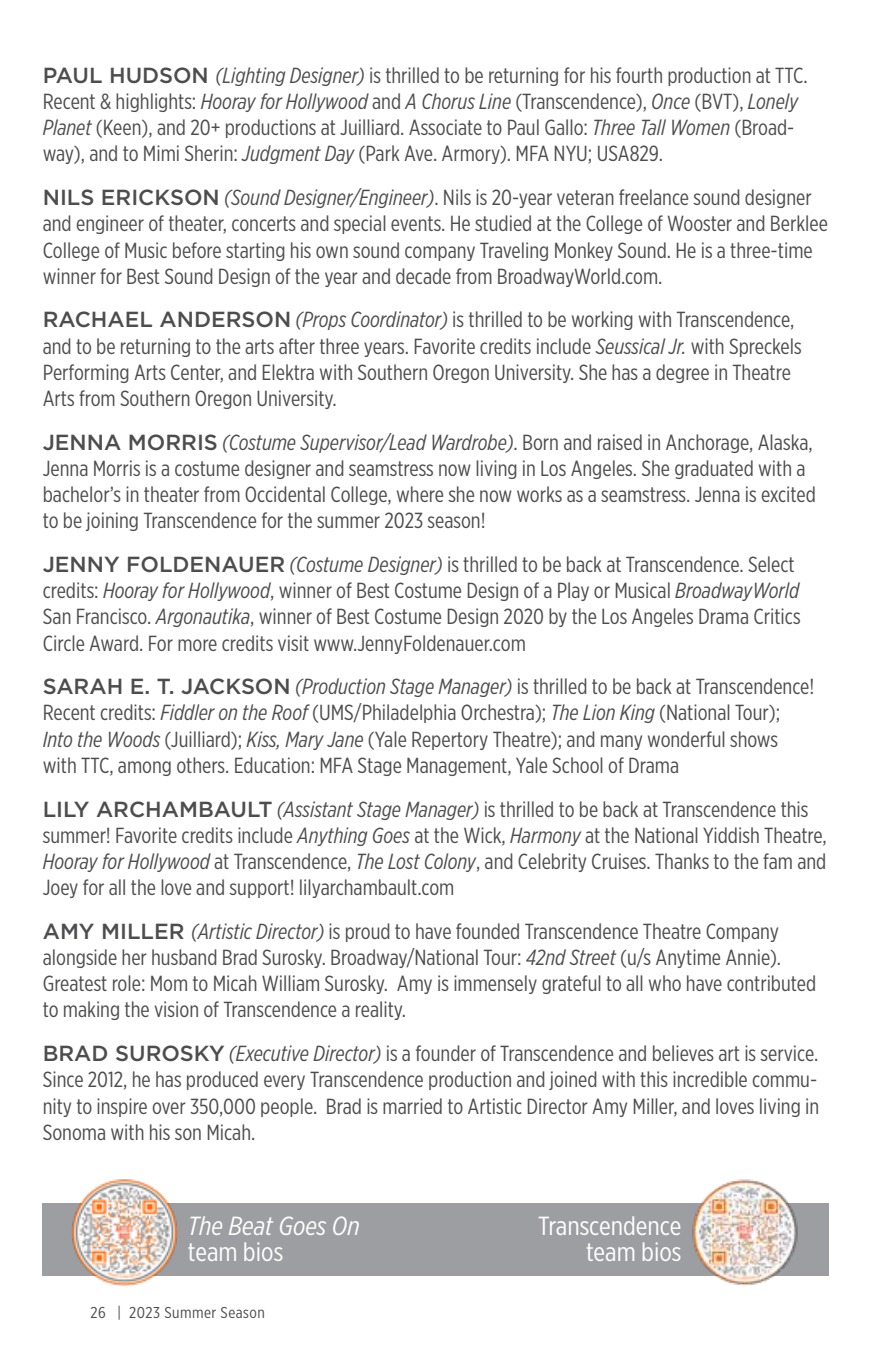
<style>
.page{position:relative;width:871px;height:1357px;background:#fff}
.page>*{position:absolute;margin:0;border:0;box-sizing:border-box;transform-origin:0 0}
.t1{font:26.1px/26.1px "Gotham X Narrow";color:#fff;text-align:right;scale:1.05 1}
.t2{font:italic 26.1px "Gotham X Narrow";color:#fff;scale:1.05 1}
.t3{font:21.82px/26.1px "Gotham X Narrow";color:#4d4d4f}
.t4{font:15.75px "Gotham X Narrow";letter-spacing:.03em;color:#4d4d4f;scale:1.05 1}
.s1{font-family:"Gotham";font-weight:500}
.s2{font-style:italic}
</style>
<div class="page">
<div style="left:43px;top:1203px;width:786px;height:72px;background:#9c9ea1"></div>
<img style="left:692px;top:1179px;width:106px;height:106px">
<img style="left:71px;top:1179px;width:106px;height:106px">
<p class="t3" style="left:43px;top:62px;width:766px"><span class="s1">PAUL HUDSON</span> <span class="s2">(Lighting Designer)</span> is thrilled to be returning for his fourth production at TTC.<br>Recent &amp; highlights: <span class="s2">Hooray for Hollywood</span> and <span class="s2">A Chorus Line</span> (Transcendence), <span class="s2">Once</span> (BVT), <span class="s2">Lonely Planet</span> (Keen), and 20+ productions at Juilliard. Associate to Paul Gallo: <span class="s2">Three Tall Women</span> (Broad&shy;way), and to Mimi Sherin: <span class="s2">Judgment Day</span> (Park Ave. Armory). MFA NYU; USA829.</p>
<p class="t3" style="left:43px;top:184px;width:786px"><span class="s1">NILS ERICKSON</span> <span class="s2">(Sound Designer/Engineer)</span>. Nils is 20-year veteran freelance sound designer and engineer of theater, concerts and special events. He studied at the College of Wooster and Berklee College of Music before starting his own sound company Traveling Monkey Sound. He is a three-time winner for Best Sound Design of the year and decade from BroadwayWorld.com.</p>
<p class="t3" style="left:43px;top:306px;width:760px"><span class="s1">RACHAEL ANDERSON</span> <span class="s2">(Props Coordinator)</span> is thrilled to be working with Transcendence, and to be returning to the arts after three years. Favorite credits include <span class="s2">Seussical Jr.</span> with Spreckels Performing Arts Center, and Elektra with Southern Oregon University. She has a degree in Theatre Arts from Southern Oregon University.</p>
<p class="t3" style="left:43px;top:429px;width:775px"><span class="s1">JENNA MORRIS</span> <span class="s2">(Costume Supervisor/Lead Wardrobe)</span>. Born and raised in Anchorage, Alaska, Jenna Morris is a costume designer and seamstress now living in Los Angeles. She graduated with a bachelor’s in theater from Occidental College, where she now works as a seamstress. Jenna is excited to be joining Transcendence for the summer 2023 season!</p>
<p class="t3" style="left:43px;top:551px;width:759px"><span class="s1">JENNY FOLDENAUER</span> <span class="s2">(Costume Designer)</span> is thrilled to be back at Transcendence. Select credits: <span class="s2">Hooray for Hollywood</span>, winner of Best Costume Design of a Play or Musical <span class="s2">BroadwayWorld </span>San Francisco. <span class="s2">Argonautika</span>, winner of Best Costume Design 2020 by the Los Angeles Drama Critics Circle Award. For more credits visit www.JennyFoldenauer.com</p>
<p class="t3" style="left:43px;top:673px;width:773px"><span class="s1">SARAH E. T. JACKSON</span> <span class="s2">(Production Stage Manager)</span> is thrilled to be back at Transcendence!<br>Recent credits: <span class="s2">Fiddler on the Roof</span> (UMS/Philadelphia Orchestra); <span class="s2">The Lion King</span> (National Tour); <span class="s2">Into the Woods</span> (Juilliard); <span class="s2">Kiss, Mary Jane</span> (Yale Repertory Theatre); and many wonderful shows with TTC, among others. Education: MFA Stage Management, Yale School of Drama</p>
<p class="t3" style="left:43px;top:795px;width:785px"><span class="s1">LILY ARCHAMBAULT</span> <span class="s2">(Assistant Stage Manager)</span> is thrilled to be back at Transcendence this summer! Favorite credits include <span class="s2">Anything Goes</span> at the Wick, <span class="s2">Harmony</span> at the National Yiddish Theatre, <span class="s2">Hooray for Hollywood</span> at Transcendence, <span class="s2">The Lost Colony</span>, and Celebrity Cruises. Thanks to the fam and Joey for all the love and support! lilyarchambault.com</p>
<p class="t3" style="left:43px;top:918px;width:775px"><span class="s1">AMY MILLER</span> <span class="s2">(Artistic Director)</span> is proud to have founded Transcendence Theatre Company alongside her husband Brad Surosky. Broadway/National Tour: <span class="s2">42nd Street</span> (u/s Anytime Annie).<br>Greatest role: Mom to Micah William Surosky. Amy is immensely grateful to all who have contributed to making the vision of Transcendence a reality.</p>
<p class="t3" style="left:43px;top:1040px;width:778px;text-align:justify"><span class="s1">BRAD SUROSKY</span> <span class="s2">(Executive Director)</span> is a founder of Transcendence and believes art is service.<br>Since 2012, he has produced every Transcendence production and joined with this incredible commu&shy;nity to inspire over 350,000 people. Brad is married to Artistic Director Amy Miller, and loves living in Sonoma with his son Micah.</p>
<p class="t2" style="left:188px;top:1210px;width:165px">The Beat Goes On</p>
<p class="t1" style="left:188px;top:1239px;width:92px">team bios</p>
<p class="t4" style="left:91px;top:1303px;width:168px">26 | 2023 Summer Season</p>
<p class="t1" style="left:538px;top:1212px;width:138px">Transcendence team bios</p>
</div>
